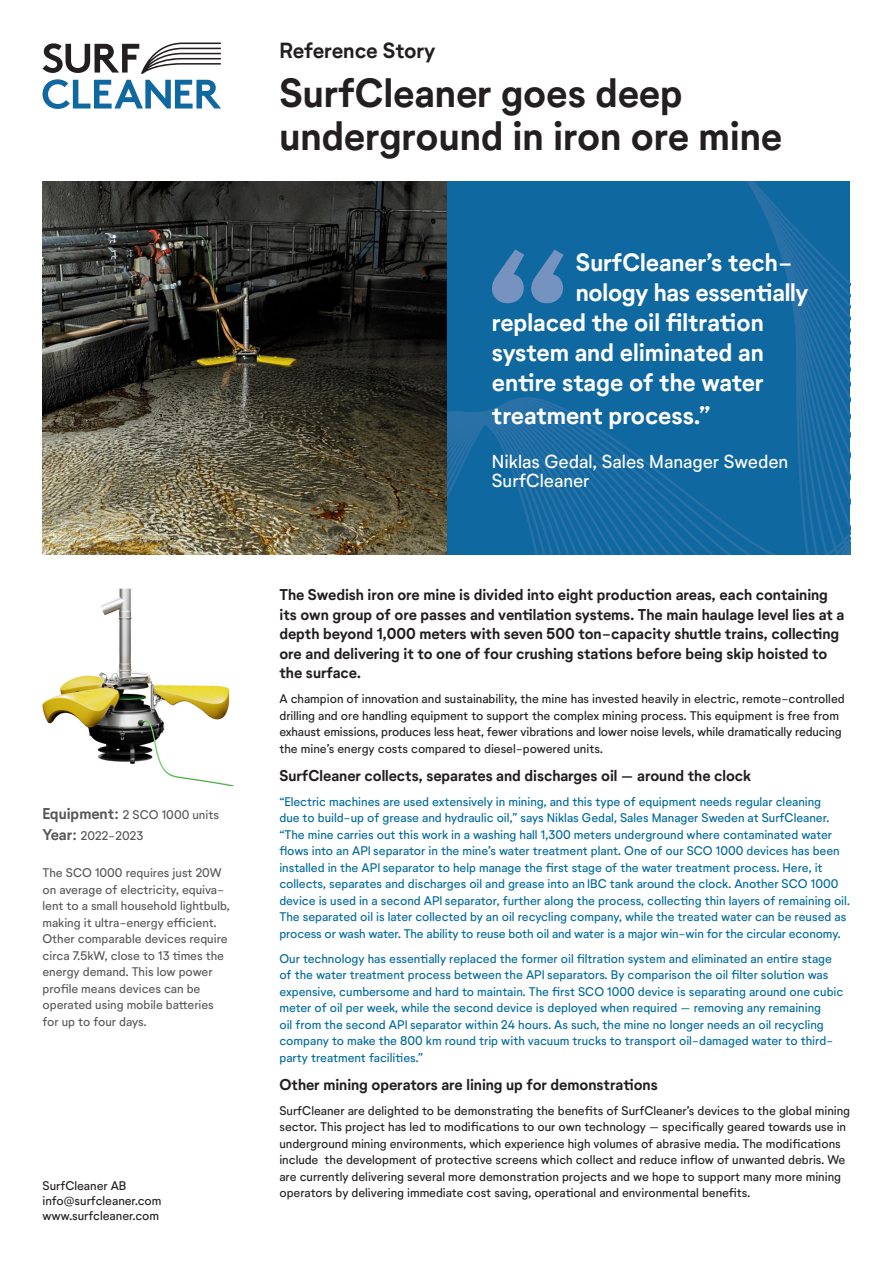
<style>
.page{position:relative;width:893px;height:1263px;background:#fff}
.page>*{position:absolute;margin:0;border:0;box-sizing:border-box;transform-origin:0 0}
.t1{font:700 39px/43.5px "Neutrif Studio";letter-spacing:-.005em;color:#231f20}
.t2{font:700 24px "Neutrif Studio";letter-spacing:-.005em;color:#fff}
.t3{font:700 21px "Neutrif Studio";letter-spacing:-.01em;color:#231f20}
.t4{font:18px/19.5px "Neutrif Studio";color:#fff}
.t5{font:700 15px/19.5px "Neutrif Studio";color:#231f20}
.t6{font:12px/16.5px "Neutrif Studio";letter-spacing:-.005em;color:#006a9b}
.t7{font:12px/16.5px "Neutrif Studio";letter-spacing:-.005em;color:#231f20}
.t8{font:12px/16.5px "Neutrif Studio";color:#57585a}
.s1{font-weight:700;font-size:15px}
</style>
<div class="page">
<svg style="left:446px;top:181px;width:404px;height:374px;fill:#1068a1"></svg>
<img style="left:43px;top:181px;width:403px;height:374px">
<img style="left:42px;top:588px;width:191px;height:197px">
<svg style="left:43px;top:43px;width:178px;height:66px"></svg>
<svg style="left:492px;top:249px;width:72px;height:54px"></svg>
<p class="t8" style="left:43px;top:806px;width:178px"><span class="s1">Equipment:</span> 2 SCO 1000 units</p>
<p class="t8" style="left:43px;top:827px;width:102px"><span class="s1">Year:</span> 2022-2023</p>
<p class="t8" style="left:43px;top:865px;width:189px">The SCO 1000 requires just 20W on average of electricity, equiva&shy;lent to a small household lightbulb, making it ultra-energy efficient.<br>Other comparable devices require circa 7.5kW, close to 13 times the energy demand. This low power profile means devices can be operated using mobile batteries for up to four days.</p>
<p class="t7" style="left:43px;top:1178px;width:85px">SurfCleaner AB</p>
<p class="t7" style="left:43px;top:1193px;width:121px">info@surfcleaner.com</p>
<p class="t7" style="left:43px;top:1208px;width:118px">www.surfcleaner.com</p>
<p class="t3" style="left:279px;top:38px;width:158px">Reference Story</p>
<p class="t1" style="left:279px;top:72px;width:504px">SurfCleaner goes deep underground in iron ore mine</p>
<p class="t2" style="left:576px;top:248px;width:218px">SurfCleaner’s tech-</p>
<p class="t2" style="left:576px;top:278px;width:234px">nology has essentially</p>
<p class="t2" style="left:492px;top:308px;width:273px">replaced the oil filtration</p>
<p class="t2" style="left:492px;top:338px;width:273px">system and eliminated an</p>
<p class="t2" style="left:492px;top:368px;width:273px">entire stage of the water</p>
<p class="t2" style="left:492px;top:401px;width:220px">treatment process.”</p>
<p class="t4" style="left:492px;top:451px;width:298px">Niklas Gedal, Sales Manager Sweden<br>SurfCleaner</p>
<p class="t5" style="left:279px;top:585px;width:566px">The Swedish iron ore mine is divided into eight production areas, each containing its own group of ore passes and ventilation systems. The main haulage level lies at a depth beyond 1,000 meters with seven 500 ton-capacity shuttle trains, collecting ore and delivering it to one of four crushing stations before being skip hoisted to the surface.</p>
<p class="t7" style="left:279px;top:691px;width:567px">A champion of innovation and sustainability, the mine has invested heavily in electric, remote-controlled drilling and ore handling equipment to support the complex mining process. This equipment is free from exhaust emissions, produces less heat, fewer vibrations and lower noise levels, while dramatically reducing the mine’s energy costs compared to diesel-powered units.</p>
<p class="t5" style="left:279px;top:766px;width:473px">SurfCleaner collects, separates and discharges oil – around the clock</p>
<p class="t6" style="left:279px;top:793px;width:572px">“Electric machines are used extensively in mining, and this type of equipment needs regular cleaning<br>due to build-up of grease and hydraulic oil,” says Niklas Gedal, Sales Manager Sweden at SurfCleaner. “The mine carries out this work in a washing hall 1,300 meters underground where contaminated water flows into an API separator in the mine’s water treatment plant. One of our SCO 1000 devices has been installed in the API separator to help manage the first stage of the water treatment process. Here, it collects, separates and discharges oil and grease into an IBC tank around the clock. Another SCO 1000 device is used in a second API separator, further along the process, collecting thin layers of remaining oil.<br>The separated oil is later collected by an oil recycling company, while the treated water can be reused as process or wash water. The ability to reuse both oil and water is a major win-win for the circular economy.</p>
<p class="t6" style="left:279px;top:950px;width:565px">Our technology has essentially replaced the former oil filtration system and eliminated an entire stage of the water treatment process between the API separators. By comparison the oil filter solution was expensive, cumbersome and hard to maintain. The first SCO 1000 device is separating around one cubic meter of oil per week, while the second device is deployed when required – removing any remaining<br>oil from the second API separator within 24 hours. As such, the mine no longer needs an oil recycling company to make the 800 km round trip with vacuum trucks to transport oil-damaged water to third&shy;party treatment facilities.”</p>
<p class="t5" style="left:279px;top:1075px;width:380px">Other mining operators are lining up for demonstrations</p>
<p class="t7" style="left:279px;top:1102px;width:572px">SurfCleaner are delighted to be demonstrating the benefits of SurfCleaner’s devices to the global mining sector. This project has led to modifications to our own technology – specifically geared towards use in underground mining environments, which experience high volumes of abrasive media. The modifications include the development of protective screens which collect and reduce inflow of unwanted debris. We are currently delivering several more demonstration projects and we hope to support many more mining operators by delivering immediate cost saving, operational and environmental benefits.</p>
</div>
